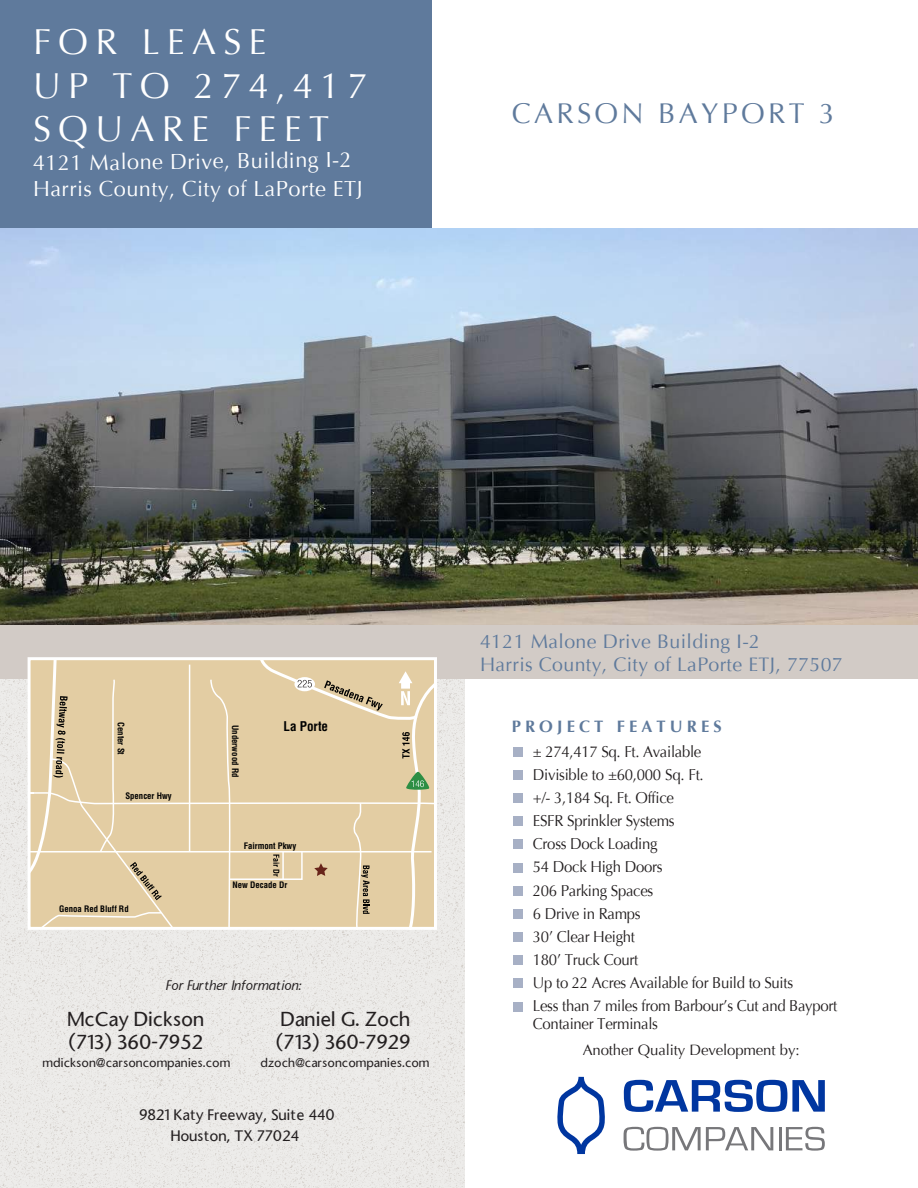
<style>
.page{position:relative;width:918px;height:1188px;background:#fff}
.page>*{position:absolute;margin:0;border:0;box-sizing:border-box;transform-origin:0 0}
.t1{font:36px/43.2px "Optima";letter-spacing:.2em;color:#fff}
.t2{font:28.5px "Optima";letter-spacing:.115em;color:#5f7a9c}
.t3{font:21.75px "Optima";letter-spacing:.02em;color:#fff}
.t4{font:19.5px/22.5px "Optima";letter-spacing:.02em;color:#5f7a9c}
.t5{font:19.35px/23.1px "Stone Sans";letter-spacing:-.01em;color:#231f20}
.t6{font:700 16.5px "Optima";letter-spacing:.25em;color:#5f7a9c}
.t7{font:15.75px/23.1px "Optima";letter-spacing:-.02em;color:#231f20;scale:.95 1}
.t8{font:15px "Optima";letter-spacing:-.01em;color:#231f20}
.t9{font:14.4px/21px "Stone Sans";letter-spacing:-.015em;color:#231f20;text-align:center}
.t10{font:italic 500 13.5px "Stone Sans";letter-spacing:-.01em;color:#231f20}
.t11{font:700 condensed 13.05px "Helvetica";color:#000}
.t12{font:12px "Stone Sans";color:#231f20}
.t13{font:700 condensed 8.7px "Helvetica";color:#000}
</style>
<div class="page">
<img style="left:0;top:680px;width:465px;height:508px">
<div style="left:0;top:0;width:432px;height:544px;background:#5f7a9c"></div>
<img style="left:0;top:229px;width:918px;height:397px">
<div style="left:0;top:626px;width:918px;height:54px;background:#d2cbc6"></div>
<div style="left:513px;top:747px;width:10px;height:10px;background:#a7b0c5"></div>
<div style="left:513px;top:793px;width:10px;height:10px;background:#a7b0c5"></div>
<div style="left:513px;top:770px;width:10px;height:10px;background:#a7b0c5"></div>
<div style="left:513px;top:816px;width:10px;height:10px;background:#a7b0c5"></div>
<div style="left:513px;top:840px;width:10px;height:9px;background:#a7b0c5"></div>
<div style="left:513px;top:932px;width:10px;height:10px;background:#a7b0c5"></div>
<div style="left:513px;top:955px;width:10px;height:10px;background:#a7b0c5"></div>
<div style="left:513px;top:979px;width:10px;height:9px;background:#a7b0c5"></div>
<div style="left:513px;top:1002px;width:10px;height:9px;background:#a7b0c5"></div>
<div style="left:513px;top:863px;width:10px;height:9px;background:#a7b0c5"></div>
<div style="left:513px;top:886px;width:10px;height:10px;background:#a7b0c5"></div>
<div style="left:513px;top:909px;width:10px;height:10px;background:#a7b0c5"></div>
<svg style="left:624px;top:1127px;width:149px;height:24px"></svg>
<hr style="left:779px;top:1127px;width:3px;height:23px;background:#77777a">
<svg style="left:786px;top:1127px;width:39px;height:24px"></svg>
<svg style="left:557px;top:1077px;width:48px;height:77px"></svg>
<svg style="left:624px;top:1080px;width:201px;height:32px"></svg>
<svg style="left:29px;top:659px;width:406px;height:270px;background:#e2cea7"></svg>
<h1 class="t1" style="left:33px;top:21px;width:336px">FOR LEASE<br>UP TO 274,417<br>SQUARE FEET</h1>
<h3 class="t3" style="left:33px;top:151px;width:320px;rotate:-1deg">4121 Malone Drive, Building I-2</h3>
<h3 class="t3" style="left:33px;top:176px;width:331px">Harris County, City of LaPorte ETJ</h3>
<h2 class="t2" style="left:512px;top:96px;width:325px">CARSON BAYPORT 3</h2>
<p class="t13" style="left:126px;top:722px;width:34px;rotate:90deg">Center St</p>
<p class="t13" style="left:241px;top:725px;width:54px;rotate:90deg">Underwood Rd</p>
<p class="t11" style="left:283px;top:718px;width:46px">La Porte</p>
<p class="t13" style="left:125px;top:791px;width:48px">Spencer Hwy</p>
<p class="t13" style="left:59px;top:904px;width:71px">Genoa Red Bluff Rd</p>
<p class="t13" style="left:244px;top:840px;width:54px">Fairmont Pkwy</p>
<p class="t13" style="left:233px;top:879px;width:56px">New Decade Dr</p>
<p class="t10" style="left:166px;top:977px;width:137px">For Further Information:</p>
<p class="t5" style="left:276px;top:1009px;width:136px">Daniel G. Zoch (713) 360-7929</p>
<p class="t12" style="left:260px;top:1057px;width:171px">dzoch@carsoncompanies.com</p>
<p class="t9" style="left:139px;top:1106px;width:197px">9821 Katy Freeway, Suite 440<br>Houston, TX 77024</p>
<p class="t5" style="left:68px;top:1009px;width:138px">McCay Dickson (713) 360-7952</p>
<p class="t12" style="left:42px;top:1057px;width:189px">mdickson@carsoncompanies.com</p>
<p class="t4" style="left:480px;top:631px;width:364px">4121 Malone Drive Building I-2<br>Harris County, City of LaPorte ETJ, 77507</p>
<p class="t6" style="left:512px;top:716px;width:211px">PROJECT FEATURES</p>
<p class="t7" style="left:533px;top:740px;width:179px">± 274,417 Sq. Ft. Available</p>
<p class="t7" style="left:533px;top:786px;width:150px">+/- 3,184 Sq. Ft. Office</p>
<p class="t7" style="left:533px;top:763px;width:181px">Divisible to ±60,000 Sq. Ft.</p>
<p class="t7" style="left:533px;top:809px;width:151px">ESFR Sprinkler Systems<br>Cross Dock Loading</p>
<p class="t7" style="left:533px;top:856px;width:138px">54 Dock High Doors<br>206 Parking Spaces<br>6 Drive in Ramps</p>
<p class="t7" style="left:533px;top:925px;width:322px">30’ Clear Height<br>180’ Truck Court<br>Up to 22 Acres Available for Build to Suits<br>Less than 7 miles from Barbour’s Cut and Bayport</p>
<p class="t7" style="left:533px;top:1013px;width:133px">Container Terminals</p>
<p class="t8" style="left:583px;top:1041px;width:218px">Another Quality Development by:</p>
</div>
